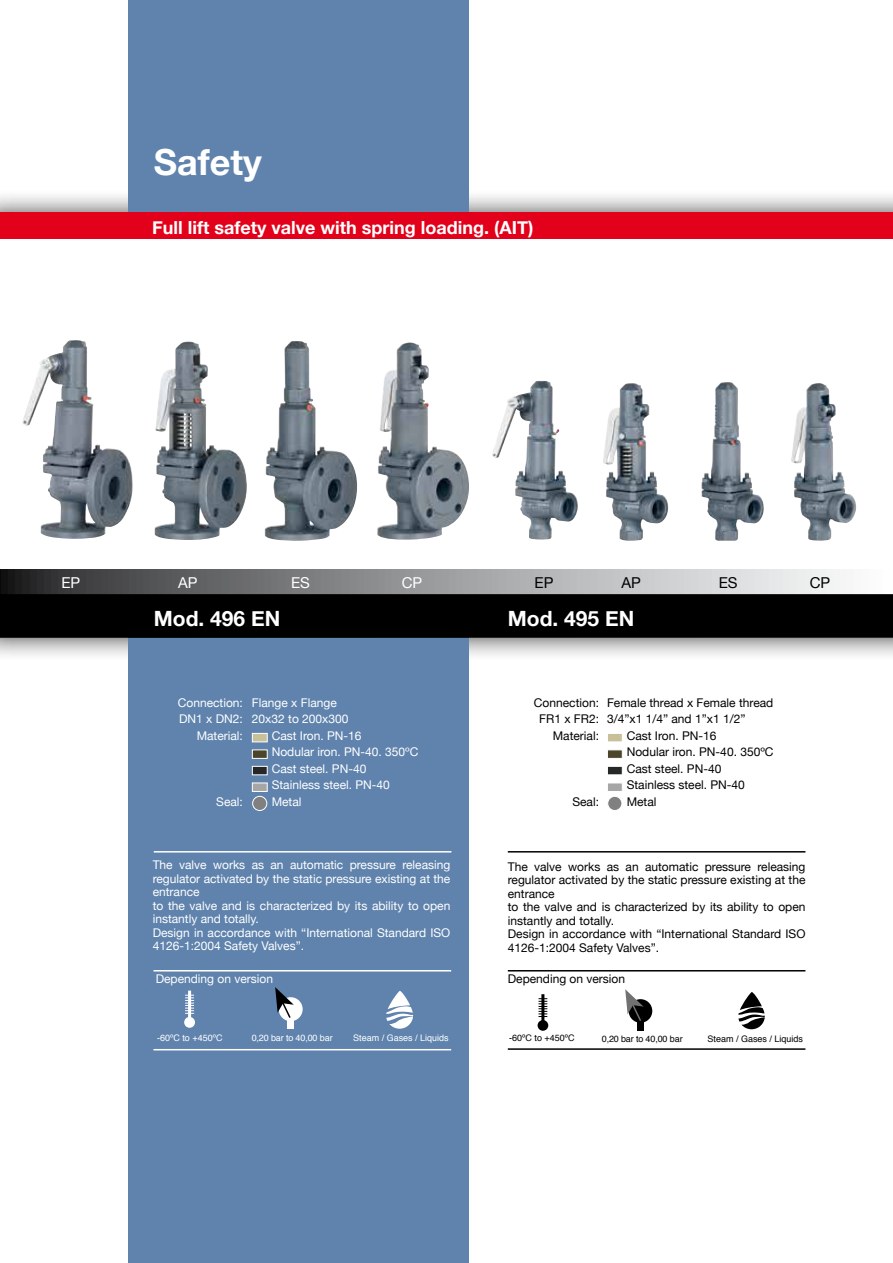
<style>
.page{position:relative;width:893px;height:1263px;background:#fff}
.page>*{position:absolute;margin:0;border:0;box-sizing:border-box;transform-origin:0 0}
.t1{font:700 36px "Helvetica Neue";color:#fff}
.t2{font:700 21px "Helvetica Neue";color:#fff}
.t3{font:700 18px "Helvetica Neue";color:#fff}
.t4{font:15px "Helvetica Neue";color:#fff}
.t5{font:15px "Helvetica Neue";color:#000}
.t6{font:12px/16.5px "Helvetica Neue";color:#000}
.t7{font:12px/16.5px "Helvetica Neue";color:#fff}
.t8{font:9px "Helvetica";color:#fff}
.t9{font:9px "Helvetica";color:#000}
</style>
<div class="page">
<div style="left:0;top:189px;width:893px;height:473px;background:#000;opacity:.75"></div>
<div style="left:0;top:213px;width:893px;height:425px;background:#fff"></div>
<div style="left:128px;top:0;width:340px;height:1263px;background:#5f83ad"></div>
<svg style="left:0;top:239px;width:850px;height:331px"></svg>
<div style="left:0;top:213px;width:893px;height:26px;background:#e2001a"></div>
<svg style="left:0;top:570px;width:840px;height:24px"></svg>
<div style="left:0;top:594px;width:893px;height:44px;background:#000"></div>
<img style="left:22px;top:340px;width:111px;height:199px">
<div style="left:252px;top:733px;width:16px;height:9px;background:#c7c098;border:1px solid #fff"></div>
<div style="left:252px;top:766px;width:16px;height:9px;background:#262727;border:1px solid #fff"></div>
<div style="left:252px;top:782px;width:16px;height:10px;background:#a6a6a6;border:1px solid #fff"></div>
<div style="left:252px;top:749px;width:16px;height:10px;background:#4b452b;border:1px solid #fff"></div>
<div style="left:253px;top:796px;width:14px;height:14px;background:#808080;border-radius:50%"></div>
<div style="left:252px;top:796px;width:15px;height:15px;border:1px solid #fff;border-radius:50%"></div>
<div style="left:607px;top:733px;width:16px;height:9px;background:#c7c098;border:1px solid #fff"></div>
<div style="left:607px;top:766px;width:16px;height:9px;background:#262727;border:1px solid #fff"></div>
<div style="left:607px;top:782px;width:16px;height:10px;background:#a6a6a6;border:1px solid #fff"></div>
<div style="left:607px;top:749px;width:16px;height:10px;background:#4b452b;border:1px solid #fff"></div>
<div style="left:608px;top:796px;width:14px;height:14px;background:#808080;border-radius:50%"></div>
<div style="left:607px;top:796px;width:15px;height:15px;border:1px solid #fff;border-radius:50%"></div>
<div style="left:184px;top:1017px;width:11px;height:11px;background:#fff;border-radius:50%"></div>
<svg style="left:185px;top:995px;width:9px;height:19px"></svg>
<div style="left:287px;top:1020px;width:7px;height:9px;background:#fff"></div>
<hr style="left:153px;top:1049px;width:298px;height:1px;background:#fff">
<hr style="left:154px;top:851px;width:297px;height:1px;background:#fff">
<hr style="left:508px;top:851px;width:297px;height:1px;background:#000">
<hr style="left:153px;top:970px;width:298px;height:1px;background:#fff">
<hr style="left:508px;top:970px;width:297px;height:1px;background:#000">
<hr style="left:508px;top:1048px;width:297px;height:2px;background:#000">
<hr style="left:188px;top:990px;width:3px;height:31px;background:#fff">
<div style="left:279px;top:997px;width:24px;height:24px;background:#fff;border-radius:50%"></div>
<svg style="left:386px;top:991px;width:27px;height:38px"></svg>
<img style="left:492px;top:381px;width:87px;height:159px">
<div style="left:538px;top:1020px;width:10px;height:11px;background:#000;border-radius:50%"></div>
<hr style="left:541px;top:994px;width:3px;height:30px;background:#000">
<svg style="left:538px;top:998px;width:9px;height:19px"></svg>
<div style="left:629px;top:999px;width:23px;height:24px;background:#000;border-radius:50%"></div>
<div style="left:637px;top:1022px;width:7px;height:8px;background:#000"></div>
<svg style="left:625px;top:989px;width:18px;height:34px"></svg>
<svg style="left:738px;top:992px;width:27px;height:37px"></svg>
<svg style="left:275px;top:987px;width:19px;height:34px"></svg>
<h1 class="t1" style="left:154px;top:140px;width:110px">Safety</h1>
<h3 class="t3" style="left:152px;top:217px;width:383px">Full lift safety valve with spring loading. (AIT)</h3>
<p class="t4" style="left:61px;top:574px;width:20px">EP</p>
<p class="t4" style="left:178px;top:574px;width:21px">AP</p>
<p class="t4" style="left:291px;top:574px;width:20px">ES</p>
<p class="t4" style="left:402px;top:574px;width:22px">CP</p>
<p class="t5" style="left:534px;top:574px;width:20px">EP</p>
<p class="t5" style="left:621px;top:574px;width:21px">AP</p>
<p class="t5" style="left:719px;top:574px;width:20px">ES</p>
<p class="t5" style="left:810px;top:574px;width:22px">CP</p>
<h2 class="t2" style="left:154px;top:606px;width:128px">Mod. 496 EN</h2>
<h2 class="t2" style="left:508px;top:606px;width:128px">Mod. 495 EN</h2>
<p class="t7" style="left:178px;top:694px;width:67px;text-align:right">Connection:<br>DN1 x DN2:<br>Material:</p>
<p class="t6" style="left:534px;top:694px;width:67px;text-align:right">Connection:<br>FR1 x FR2:<br>Material:</p>
<p class="t7" style="left:252px;top:694px;width:98px">Flange x Flange<br>20x32 to 200x300</p>
<p class="t6" style="left:607px;top:694px;width:168px">Female thread x Female thread<br>3/4”x1 1/4” and 1”x1 1/2”</p>
<p class="t7" style="left:272px;top:727px;width:148px">Cast Iron. PN-16<br>Nodular iron. PN-40. 350ºC<br>Cast steel. PN-40<br>Stainless steel. PN-40<br>Metal</p>
<p class="t6" style="left:627px;top:727px;width:148px">Cast Iron. PN-16<br>Nodular iron. PN-40. 350ºC<br>Cast steel. PN-40<br>Stainless steel. PN-40</p>
<p class="t7" style="left:216px;top:793px;width:28px">Seal:</p>
<p class="t6" style="left:572px;top:793px;width:28px">Seal:</p>
<p class="t6" style="left:627px;top:793px;width:31px">Metal</p>
<p class="t7" style="left:153px;top:858px;width:299px;line-height:13.5px">The valve works as an automatic pressure releasing regulator activated by the static pressure existing at the entrance<br>to the valve and is characterized by its ability to open instantly and totally.<br>Design in accordance with “International Standard ISO 4126-1:2004 Safety Valves”.</p>
<p class="t6" style="left:508px;top:859px;width:299px;line-height:13.5px">The valve works as an automatic pressure releasing regulator activated by the static pressure existing at the entrance<br>to the valve and is characterized by its ability to open instantly and totally.<br>Design in accordance with “International Standard ISO 4126-1:2004 Safety Valves”.</p>
<p class="t7" style="left:156px;top:970px;width:119px">Depending on version</p>
<p class="t6" style="left:508px;top:970px;width:119px">Depending on version</p>
<p class="t8" style="left:157px;top:1031px;width:67px">-60ºC to +450ºC</p>
<p class="t8" style="left:252px;top:1031px;width:83px">0,20 bar to 40,00 bar</p>
<p class="t8" style="left:353px;top:1031px;width:97px">Steam / Gases / Liquids</p>
<p class="t9" style="left:509px;top:1031px;width:67px">-60ºC to +450ºC</p>
<p class="t9" style="left:602px;top:1031px;width:83px">0,20 bar to 40,00 bar</p>
<p class="t9" style="left:708px;top:1031px;width:97px">Steam / Gases / Liquids</p>
</div>
